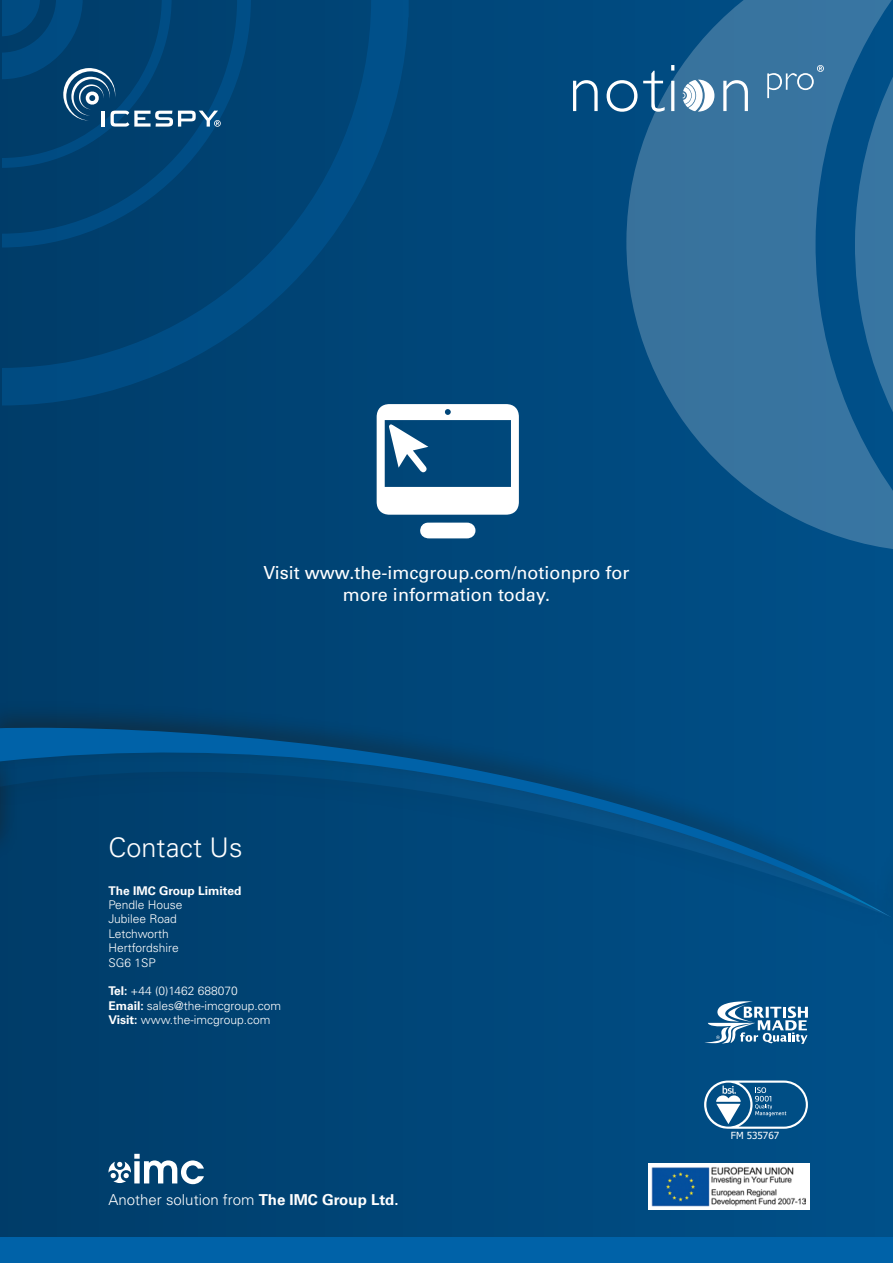
<style>
.page{position:relative;width:893px;height:1263px;background:#fff}
.page>*{position:absolute;margin:0;border:0;box-sizing:border-box;transform-origin:0 0}
.t1{font:300 27px "Univers";color:#fff}
.t2{font:18px/21.6px "Univers";color:#fff;text-align:center}
.t3{font:300 15px "Univers";color:#fff}
.t4{font:300 12px/14.4px "Univers";color:#fff}
.t5{font:700 12px "Univers";color:#fff}
.t6{font:9.9px "Tahoma";color:#fff}
.s1{font-weight:700}
</style>
<div class="page">
<div style="left:0;top:0;width:893px;height:1239px;background:linear-gradient(to right,#003c69,#00508a)"></div>
<div style="left:0;top:752px;width:19px;height:247px;background:#003d69"></div>
<svg style="left:0;top:999px;width:1px;height:94px"></svg>
<svg style="left:625px;top:0;width:229px;height:552px;background:#266796"></svg>
<svg style="left:3px;top:0;width:406px;height:405px;background:#004476"></svg>
<svg style="left:3px;top:0;width:248px;height:247px;background:#004171"></svg>
<svg style="left:854px;top:0;width:39px;height:1237px;background:#125c90"></svg>
<div style="left:0;top:733px;width:893px;height:208px;background:#1d1d1b;opacity:.46"></div>
<div style="left:0;top:701px;width:893px;height:222px;background:#1d1d1b;opacity:.46"></div>
<svg style="left:0;top:707px;width:893px;height:211px;background:#00477a"></svg>
<svg style="left:109px;top:1154px;width:95px;height:30px"></svg>
<div style="left:648px;top:1163px;width:162px;height:46px;background:#fff"></div>
<img style="left:652px;top:1167px;width:154px;height:39px">
<svg style="left:420px;top:523px;width:55px;height:15px"></svg>
<svg style="left:377px;top:404px;width:142px;height:111px"></svg>
<div style="left:0;top:1237px;width:893px;height:26px;background:#0062a8"></div>
<svg style="left:573px;top:80px;width:25px;height:31px"></svg>
<svg style="left:643px;top:71px;width:22px;height:41px"></svg>
<hr style="left:671px;top:81px;width:3px;height:30px;background:#fff">
<svg style="left:671px;top:65px;width:3px;height:6px"></svg>
<svg style="left:607px;top:80px;width:30px;height:32px"></svg>
<svg style="left:723px;top:80px;width:25px;height:31px"></svg>
<svg style="left:767px;top:65px;width:57px;height:33px;background:#5286ac"></svg>
<svg style="left:683px;top:80px;width:31px;height:32px"></svg>
<svg style="left:3px;top:0;width:218px;height:168px;background:#094876"></svg>
<svg style="left:704px;top:1080px;width:104px;height:49px;background:#3e78a2"></svg>
<svg style="left:705px;top:1001px;width:103px;height:43px"></svg>
<h2 class="t2" style="left:263px;top:562px;width:368px">Visit www.the-imcgroup.com/notionpro for more information today.</h2>
<h1 class="t1" style="left:109px;top:831px;width:136px">Contact Us</h1>
<p class="t5" style="left:109px;top:883px;width:134px">The IMC Group Limited</p>
<p class="t4" style="left:109px;top:897px;width:76px">Pendle House<br>Jubilee Road<br>Letchworth<br>Hertfordshire<br>SG6 1SP</p>
<p class="t4" style="left:109px;top:984px;width:174px"><span class="s1">Tel:</span> +44 (0)1462 688070<br><span class="s1">Email:</span> sales@the-imcgroup.com<br><span class="s1">Visit:</span> www.the-imcgroup.com</p>
<p class="t3" style="left:109px;top:1191px;width:292px">Another solution from <span class="s1">The IMC Group Ltd.</span></p>
<p class="t6" style="left:731px;top:1129px;width:50px">FM 535767</p>
</div>
